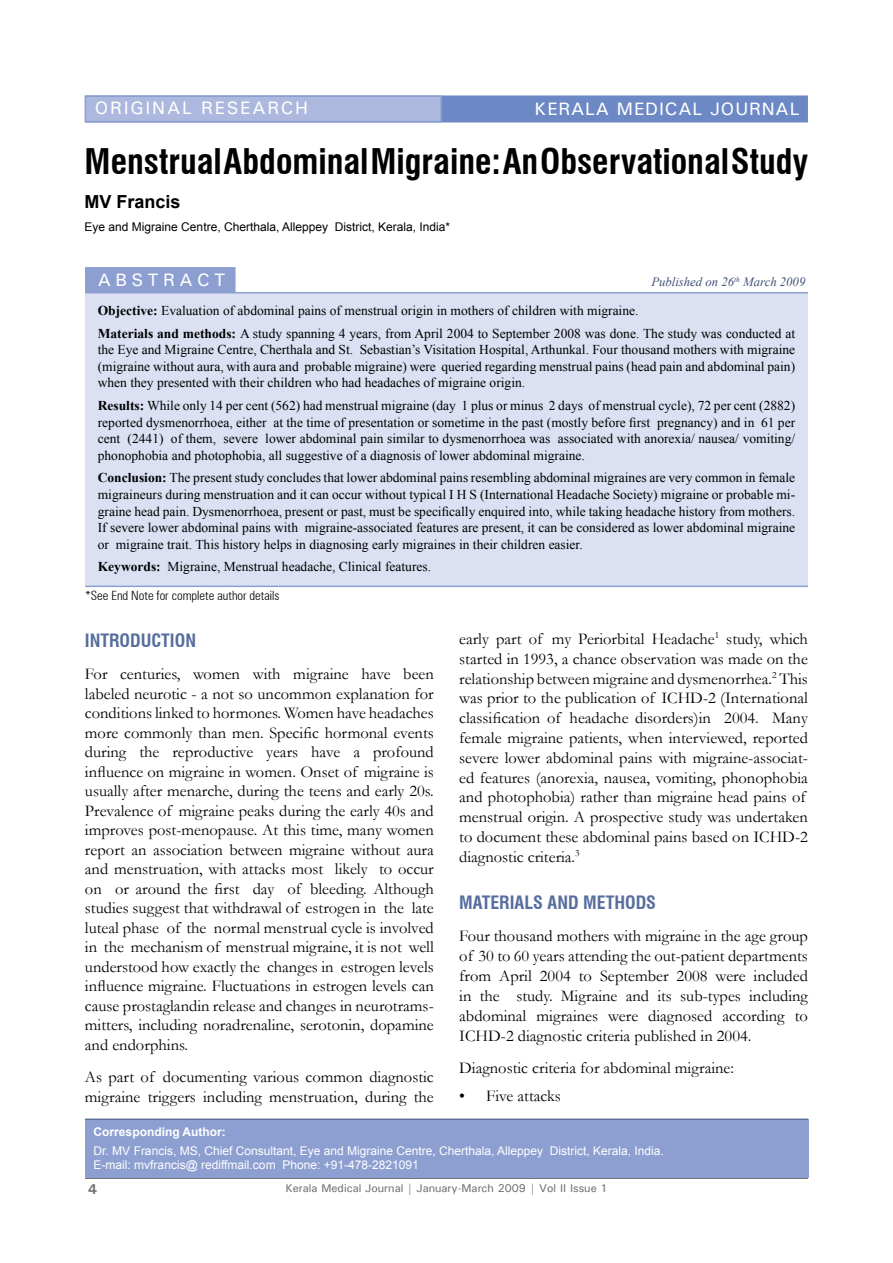
<style>
.page{position:relative;width:893px;height:1263px;background:#fff}
.page>*{position:absolute;margin:0;border:0;box-sizing:border-box;transform-origin:0 0}
.t1{font:700 condensed 34.5px "Swiss 721 BT";color:#000101}
.Head_1{font:700 condensed 18px "Swiss 721 BT";color:#576e9e}
.t2{font:500 18px "Univers";letter-spacing:.05em;color:#fff}
.t3{font:500 18px "Univers";letter-spacing:.1em;color:#fff}
.Title_Name{font:700 18px "Arial";color:#000}
.t4{font:500 18px "Univers";letter-spacing:.25em;color:#fff}
.Para_1{font:16.5px/19.5px "Garamond";color:#000;text-align:justify}
.t5{font:700 14.25px "Univers";color:#6d6e71}
.Abstract{font:13.5px/16.5px "Times New Roman";color:#000;text-align:justify}
.t6{font:300 condensed 12.75px "Zurich BT";color:#000}
.t7{font:italic 12.75px "Times New Roman";color:#3f5077}
.Corresponding_Author{font:12px "Arial";color:#fff}
.Title_Name-2{font:12px "Arial";color:#000}
.t8{font:700 12px "Arial";color:#fff}
.t9{font:500 11.25px "Univers";color:#6d6e71}
.s1{font-weight:700}
</style>
<div class="page">
<hr style="left:85px;top:1178px;width:723px;height:1px;background:#58595b">
<div style="left:85px;top:95px;width:723px;height:27px;background:#6d89c5;border:2px solid #6d89c5"></div>
<div style="left:85px;top:95px;width:357px;height:27px;background:#acb8dd;border:2px solid #8d9fd1"></div>
<div style="left:85px;top:1119px;width:723px;height:59px;background:#8d9fd1"></div>
<hr style="left:85px;top:1119px;width:723px;height:1px;background:#3f5077">
<div style="left:85px;top:267px;width:151px;height:26px;background:#8d9fd1"></div>
<div style="left:85px;top:293px;width:723px;height:293px;background:#dbe0f2"></div>
<hr style="left:85px;top:292px;width:723px;height:1px;background:#8d9fd1">
<hr style="left:85px;top:586px;width:723px;height:1px;background:#8d9fd1">
<p class="t3" style="left:95px;top:97px;width:215px">ORIGINAL RESEARCH</p>
<p class="t2" style="left:534px;top:97px;width:266px">KERALA MEDICAL JOURNAL</p>
<p class="t1" style="left:85px;top:141px;width:725px">Menstrual Abdominal Migraine: An Observational Study</p>
<p class="Title_Name" style="left:85px;top:190px;width:98px">MV Francis</p>
<p class="Title_Name-2" style="left:85px;top:219px;width:367px">Eye and Migraine Centre, Cherthala, Alleppey District, Kerala, India*</p>
<p class="t4" style="left:98px;top:268px;width:129px">ABSTRACT</p>
<p class="Abstract" style="left:98px;top:302px;width:542px"><span class="s1">Objective:</span> Evaluation of abdominal pains of menstrual origin in mothers of children with migraine.</p>
<p class="Abstract" style="left:98px;top:325px;width:699px"><span class="s1">Materials and methods:</span> A study spanning 4 years, from April 2004 to September 2008 was done. The study was conducted at the Eye and Migraine Centre, Cherthala and St. Sebastian’s Visitation Hospital, Arthunkal. Four thousand mothers with migraine (migraine without aura, with aura and probable migraine) were queried regarding menstrual pains (head pain and abdominal pain) when they presented with their children who had headaches of migraine origin.</p>
<p class="Abstract" style="left:98px;top:397px;width:699px"><span class="s1">Results:</span> While only 14 per cent (562) had menstrual migraine (day 1 plus or minus 2 days of menstrual cycle), 72 per cent (2882) reported dysmenorrhoea, either at the time of presentation or sometime in the past (mostly before first pregnancy) and in 61 per cent (2441) of them, severe lower abdominal pain similar to dysmenorrhoea was associated with anorexia/ nausea/ vomiting/ phonophobia and photophobia, all suggestive of a diagnosis of lower abdominal migraine.</p>
<p class="Abstract" style="left:98px;top:469px;width:699px"><span class="s1">Conclusion:</span> The present study concludes that lower abdominal pains resembling abdominal migraines are very common in female migraineurs during menstruation and it can occur without typical I H S (International Headache Society) migraine or probable mi&shy;graine head pain. Dysmenorrhoea, present or past, must be specifically enquired into, while taking headache history from mothers.<br>If severe lower abdominal pains with migraine-associated features are present, it can be considered as lower abdominal migraine or migraine trait. This history helps in diagnosing early migraines in their children easier.</p>
<p class="Abstract" style="left:98px;top:558px;width:335px"><span class="s1">Keywords:</span> Migraine, Menstrual headache, Clinical features.</p>
<p class="t6" style="left:85px;top:588px;width:196px">*See End Note for complete author details</p>
<p class="t7" style="left:651px;top:273px;width:156px">Published on 26<sup>th</sup> March 2009</p>
<p class="Head_1" style="left:85px;top:629px;width:113px">INTRODUCTION</p>
<p class="Para_1" style="left:85px;top:664px;width:350px">For centuries, women with migraine have been labeled neurotic - a not so uncommon explanation for conditions linked to hormones. Women have headaches more commonly than men. Specific hormonal events during the reproductive years have a profound influence on migraine in women. Onset of migraine is usually after menarche, during the teens and early 20s.<br>Prevalence of migraine peaks during the early 40s and improves post-menopause. At this time, many women report an association between migraine without aura and menstruation, with attacks most likely to occur on or around the first day of bleeding. Although studies suggest that withdrawal of estrogen in the late luteal phase of the normal menstrual cycle is involved in the mechanism of menstrual migraine, it is not well understood how exactly the changes in estrogen levels influence migraine. Fluctuations in estrogen levels can cause prostaglandin release and changes in neurotrams&shy;mitters, including noradrenaline, serotonin, dopamine and endorphins.</p>
<p class="Para_1" style="left:85px;top:1067px;width:350px">As part of documenting various common diagnostic migraine triggers including menstruation, during the</p>
<p class="Para_1" style="left:459px;top:628px;width:350px;text-align:left">early part of my Periorbital Headache<sup>1</sup> study, which started in 1993, a chance observation was made on the relationship between migraine and dysmenorrhea.<sup>2</sup> This was prior to the publication of ICHD-2 (International classification of headache disorders)in 2004. Many female migraine patients, when interviewed, reported severe lower abdominal pains with migraine-associat&shy;ed features (anorexia, nausea, vomiting, phonophobia and photophobia) rather than migraine head pains of menstrual origin. A prospective study was undertaken to document these abdominal pains based on ICHD-2 diagnostic criteria.<sup>3</sup></p>
<p class="Head_1" style="left:459px;top:891px;width:198px">MATERIALS AND METHODS</p>
<p class="Para_1" style="left:459px;top:926px;width:350px">Four thousand mothers with migraine in the age group of 30 to 60 years attending the out-patient departments from April 2004 to September 2008 were included in the study. Migraine and its sub-types including abdominal migraines were diagnosed according to ICHD-2 diagnostic criteria published in 2004.</p>
<p class="Para_1" style="left:459px;top:1058px;width:276px">Diagnostic criteria for abdominal migraine:</p>
<p class="Para_1" style="left:459px;top:1086px;width:103px">• Five attacks</p>
<p class="t8" style="left:94px;top:1124px;width:134px">Corresponding Author:</p>
<p class="Corresponding_Author" style="left:94px;top:1143px;width:572px">Dr. MV Francis, MS, Chief Consultant, Eye and Migraine Centre, Cherthala, Alleppey District, Kerala, India.</p>
<p class="Corresponding_Author" style="left:94px;top:1157px;width:327px">E-mail: mvfrancis@ rediffmail.com Phone: +91-478-2821091</p>
<p class="t5" style="left:88px;top:1180px;width:10px">4</p>
<p class="t9" style="left:285px;top:1181px;width:324px">Kerala Medical Journal | January-March 2009 | Vol II Issue 1</p>
</div>
